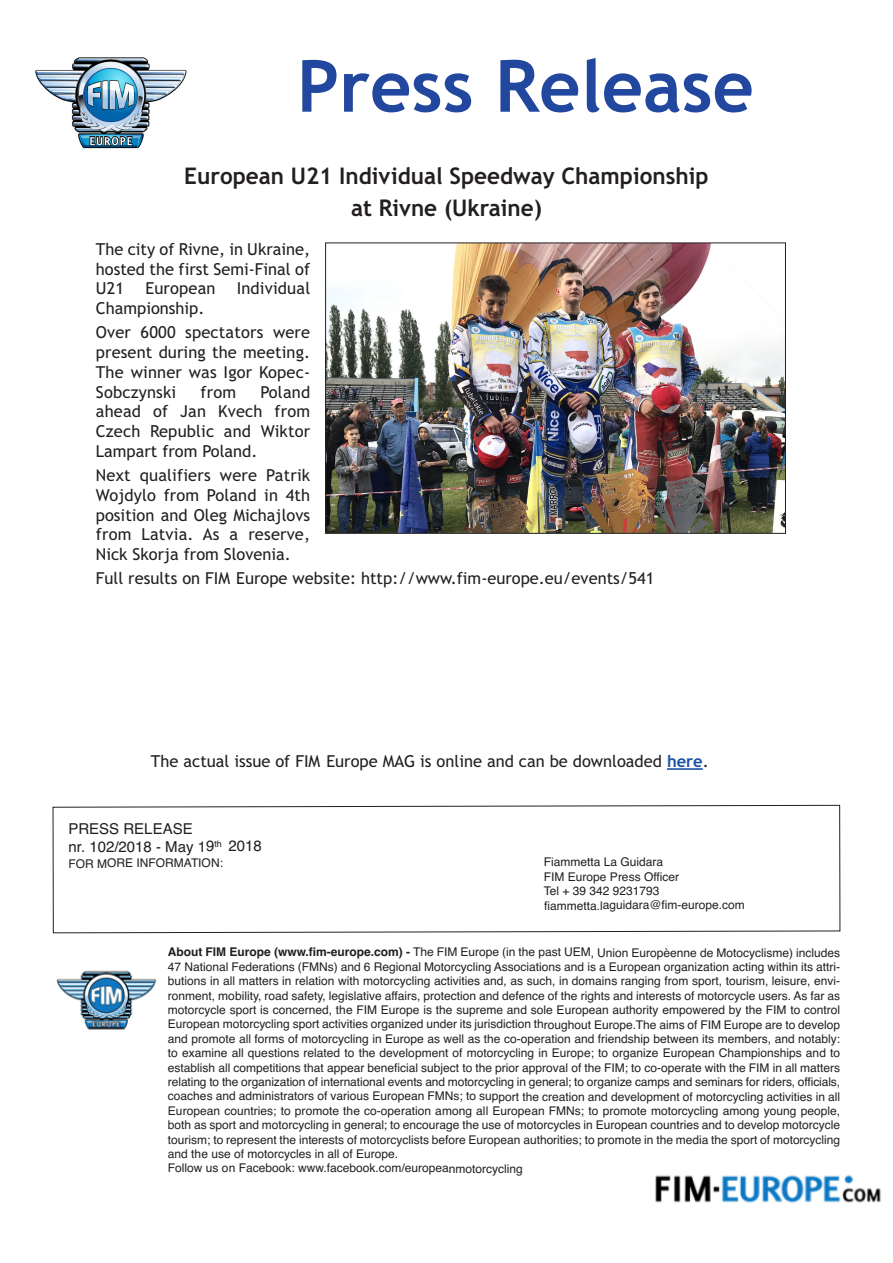
<style>
.page{position:relative;width:893px;height:1263px;background:#fff}
.page>*{position:absolute;margin:0;border:0;box-sizing:border-box;transform-origin:0 0}
.t1{font:700 72px "Trebuchet MS";color:#22479e}
.t2{font:700 22.95px/31.8px "Trebuchet MS";color:#231f20;text-align:center}
.t3{font:16.5px/19.8px "Trebuchet MS";color:#231f20;text-align:justify}
.t4{font:15px/18px "Helvetica";letter-spacing:-.005em;color:#231f20}
.t5{font:12px/14.4px "Helvetica";color:#231f20}
.s1{font-weight:700;color:#1c52a4}
.s2{font-weight:700}
</style>
<div class="page">
<img style="left:35px;top:57px;width:152px;height:92px">
<hr style="left:667px;top:768px;width:36px;height:2px;background:#1c52a4">
<img style="left:327px;top:245px;width:457px;height:287px">
<div style="left:325px;top:243px;width:461px;height:291px;border:1px solid #231f20"></div>
<img style="left:655px;top:1174px;width:226px;height:29px">
<img style="left:56px;top:970px;width:100px;height:60px">
<svg style="left:52px;top:804px;width:789px;height:129px"></svg>
<h1 class="t1" style="left:297px;top:45px;width:458px">Press Release</h1>
<h2 class="t2" style="left:184px;top:160px;width:526px">European U21 Individual Speedway Championship at Rivne (Ukraine)</h2>
<h3 class="t3" style="left:96px;top:239px;width:216px">The city of Rivne, in Ukraine, hosted the first Semi-Final of U21</h3>
<h3 class="t3" style="left:145px;top:279px;width:72px">European</h3>
<h3 class="t3" style="left:237px;top:279px;width:75px">Individual</h3>
<h3 class="t3" style="left:96px;top:296px;width:216px;line-height:24px">Championship.<br>Over 6000 spectators were</h3>
<h3 class="t3" style="left:96px;top:342px;width:216px">present during the meeting.<br>The winner was Igor Kopec-Sobczynski</h3>
<h3 class="t3" style="left:96px;top:382px;width:216px;text-indent:164px">Poland ahead of Jan Kvech from Czech Republic and Wiktor Lampart from Poland.</h3>
<h3 class="t3" style="left:96px;top:465px;width:216px">Next qualifiers were Patrik Wojdylo from Poland in 4th position and Oleg Michajlovs from Latvia. As a reserve, Nick Skorja from Slovenia.</h3>
<h3 class="t3" style="left:96px;top:569px;width:560px">Full results on FIM Europe website: http://www.fim-europe.eu/events/541</h3>
<h3 class="t3" style="left:200px;top:382px;width:37px">from</h3>
<h3 class="t3" style="left:151px;top:751px;width:559px">The actual issue of FIM Europe MAG is online and can be downloaded <span class="s1">here</span>.</h3>
<p class="t4" style="left:68px;top:819px;width:195px">PRESS RELEASE<br>nr. 102/2018 - May 19<sup>th</sup> 2018</p>
<p class="t5" style="left:69px;top:856px;width:156px">FOR MORE INFORMATION:</p>
<p class="t5" style="left:544px;top:855px;width:203px">Fiammetta La Guidara<br>FIM Europe Press Officer<br>Tel + 39 342 9231793 fiammetta.laguidara@fim-europe.com</p>
<p class="t5" style="left:168px;top:945px;width:674px"><span class="s2">About FIM Europe (www.fim-europe.com) -</span> The FIM Europe (in the past UEM, Union Europèenne de Motocyclisme) includes 47 National Federations (FMNs) and 6 Regional Motorcycling Associations and is a European organization acting within its attri&shy;butions in all matters in relation with motorcycling activities and, as such, in domains ranging from sport, tourism, leisure, envi&shy;ronment, mobility, road safety, legislative affairs, protection and defence of the rights and interests of motorcycle users. As far as motorcycle sport is concerned, the FIM Europe is the supreme and sole European authority empowered by the FIM to control European motorcycling sport activities organized under its jurisdiction throughout Europe.The aims of FIM Europe are to develop and promote all forms of motorcycling in Europe as well as the co-operation and friendship between its members, and notably: to examine all questions related to the development of motorcycling in Europe; to organize European Championships and to establish all competitions that appear beneficial subject to the prior approval of the FIM; to co-operate with the FIM in all matters relating to the organization of international events and motorcycling in general; to organize camps and seminars for riders, officials, coaches and administrators of various European FMNs; to support the creation and development of motorcycling activities in all European countries; to promote the co-operation among all European FMNs; to promote motorcycling among young people, both as sport and motorcycling in general; to encourage the use of motorcycles in European countries and to develop motorcycle tourism; to represent the interests of motorcyclists before European authorities; to promote in the media the sport of motorcycling and the use of motorcycles in all of Europe.<br>Follow us on Facebook: www.facebook.com/europeanmotorcycling</p>
</div>
